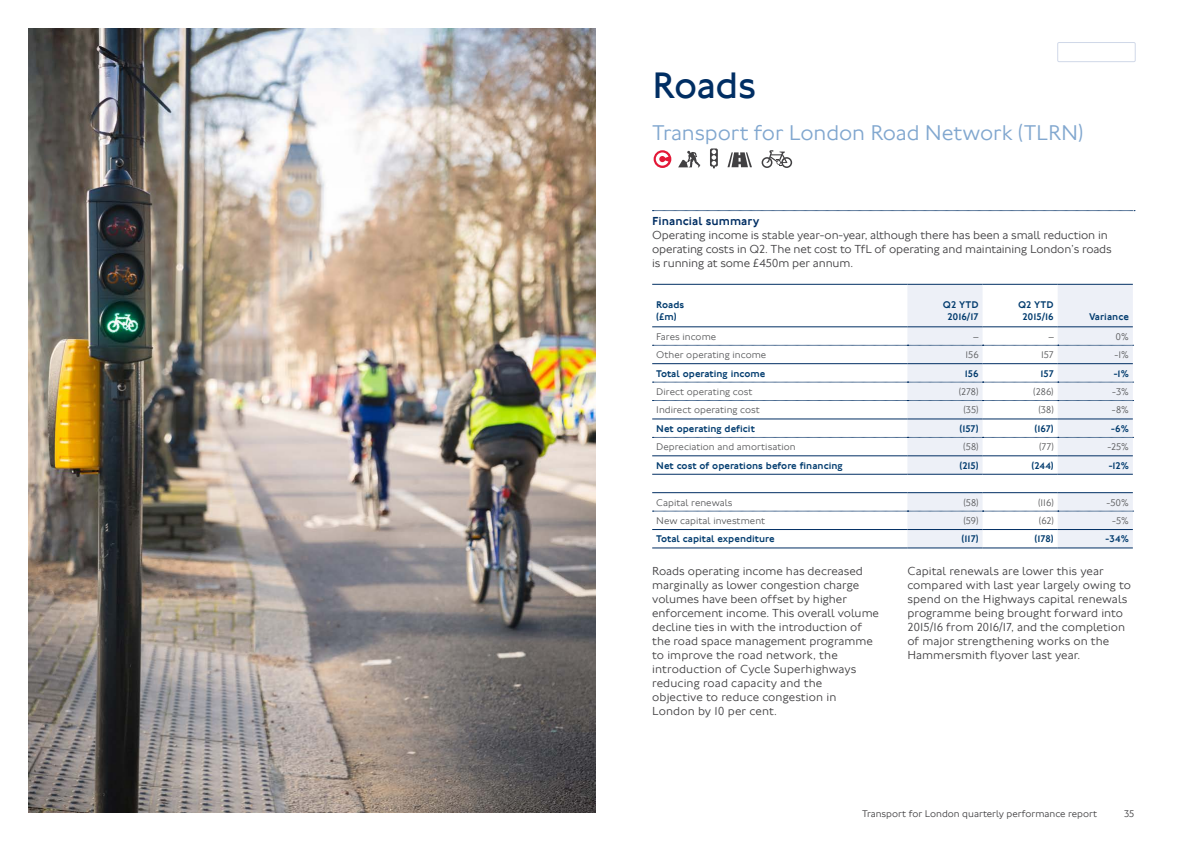
<style>
.page{position:relative;width:1191px;height:842px;background:#fff}
.page>*{position:absolute;margin:0;border:0;box-sizing:border-box;transform-origin:0 0}
.t1{font:38px "Johnston 100";letter-spacing:-.015em;color:#002e63}
.t2{font:300 22px "Johnston 100";letter-spacing:-.005em;color:#81a7cf}
.t3{font:300 12px/14px "Johnston 100";color:#414042}
.t4{font:500 12px "Johnston 100";letter-spacing:.005em;color:#002e63}
.t5{font:300 10px "Johnston 100";letter-spacing:.005em;color:#58595b}
.t6{font:500 10px/12px "Johnston 100";letter-spacing:.005em;color:#013b6e;text-align:center}
.t7{font:300 10px "Johnston 100";color:#414042}
</style>
<div class="page">
<img style="left:28px;top:29px;width:567px;height:784px">
<svg style="left:652px;top:210px;width:483px;height:1px"></svg>
<svg style="left:653px;top:150px;width:18px;height:18px"></svg>
<svg style="left:656px;top:152px;width:12px;height:14px"></svg>
<svg style="left:678px;top:151px;width:22px;height:16px"></svg>
<svg style="left:710px;top:148px;width:8px;height:20px"></svg>
<svg style="left:727px;top:152px;width:25px;height:15px"></svg>
<svg style="left:907px;top:285px;width:225px;height:263px;fill:#edf0f7"></svg>
<hr style="left:652px;top:284px;width:255px;height:1px;background:#002e63">
<hr style="left:907px;top:284px;width:75px;height:1px;background:#002e63">
<hr style="left:982px;top:284px;width:75px;height:1px;background:#002e63">
<hr style="left:1057px;top:284px;width:75px;height:1px;background:#002e63">
<hr style="left:652px;top:326px;width:255px;height:1px;background:#002e63">
<hr style="left:907px;top:326px;width:75px;height:1px;background:#002e63">
<hr style="left:982px;top:326px;width:75px;height:1px;background:#002e63">
<hr style="left:1057px;top:326px;width:75px;height:1px;background:#002e63">
<hr style="left:652px;top:492px;width:255px;height:1px;background:#002e63">
<hr style="left:907px;top:492px;width:75px;height:1px;background:#002e63">
<hr style="left:982px;top:492px;width:75px;height:1px;background:#002e63">
<hr style="left:1057px;top:492px;width:75px;height:1px;background:#002e63">
<svg style="left:652px;top:345px;width:481px;height:1px"></svg>
<svg style="left:652px;top:382px;width:481px;height:1px"></svg>
<svg style="left:652px;top:400px;width:481px;height:1px"></svg>
<svg style="left:652px;top:437px;width:481px;height:1px"></svg>
<svg style="left:652px;top:511px;width:481px;height:1px"></svg>
<hr style="left:652px;top:363px;width:255px;height:1px;background:#002e63">
<hr style="left:907px;top:363px;width:75px;height:1px;background:#002e63">
<hr style="left:982px;top:363px;width:75px;height:1px;background:#002e63">
<hr style="left:1057px;top:363px;width:75px;height:1px;background:#002e63">
<hr style="left:652px;top:418px;width:255px;height:1px;background:#002e63">
<hr style="left:907px;top:418px;width:75px;height:1px;background:#002e63">
<hr style="left:982px;top:418px;width:75px;height:1px;background:#002e63">
<hr style="left:1057px;top:418px;width:75px;height:1px;background:#002e63">
<hr style="left:652px;top:455px;width:255px;height:1px;background:#002e63">
<hr style="left:907px;top:455px;width:75px;height:1px;background:#002e63">
<hr style="left:982px;top:455px;width:75px;height:1px;background:#002e63">
<hr style="left:1057px;top:455px;width:75px;height:1px;background:#002e63">
<hr style="left:652px;top:474px;width:255px;height:1px;background:#002e63">
<hr style="left:907px;top:474px;width:75px;height:1px;background:#002e63">
<hr style="left:982px;top:474px;width:75px;height:1px;background:#002e63">
<hr style="left:1057px;top:474px;width:75px;height:1px;background:#002e63">
<hr style="left:652px;top:529px;width:255px;height:1px;background:#002e63">
<hr style="left:907px;top:529px;width:75px;height:1px;background:#002e63">
<hr style="left:982px;top:529px;width:75px;height:1px;background:#002e63">
<hr style="left:1057px;top:529px;width:75px;height:1px;background:#002e63">
<hr style="left:652px;top:548px;width:255px;height:1px;background:#002e63">
<hr style="left:907px;top:548px;width:75px;height:1px;background:#002e63">
<hr style="left:982px;top:548px;width:75px;height:1px;background:#002e63">
<hr style="left:1057px;top:548px;width:75px;height:1px;background:#002e63">
<svg style="left:781px;top:157px;width:11px;height:11px"></svg>
<div style="left:783px;top:159px;width:7px;height:7px;background:#fff;border-radius:50%"></div>
<svg style="left:761px;top:157px;width:11px;height:11px"></svg>
<div style="left:763px;top:159px;width:8px;height:7px;background:#fff;border-radius:50%"></div>
<svg style="left:766px;top:150px;width:21px;height:16px"></svg>
<div style="left:1057px;top:42px;width:78px;height:20px;border:1px solid #d0d8e8"></div>
<h1 class="t1" style="left:652px;top:65px;width:106px">Roads</h1>
<h2 class="t2" style="left:652px;top:120px;width:433px">Transport for London Road Network (TLRN)</h2>
<p class="t4" style="left:652px;top:214px;width:109px">Financial summary</p>
<p class="t3" style="left:652px;top:228px;width:461px">Operating income is stable year-on-year, although there has been a small reduction in operating costs in Q2. The net cost to TfL of operating and maintaining London’s roads is running at some £450m per annum.</p>
<p class="t6" style="left:656px;top:299px;width:30px;text-align:left">Roads (£m)</p>
<p class="t6" style="left:943px;top:299px;width:37px">Q2 YTD<br>2016/17</p>
<p class="t6" style="left:1018px;top:299px;width:37px">Q2 YTD<br>2015/16</p>
<p class="t6" style="left:1089px;top:311px;width:41px">Variance</p>
<p class="t5" style="left:656px;top:331px;width:61px">Fares income</p>
<p class="t5" style="left:973px;top:331px;width:6px">–</p>
<p class="t5" style="left:1048px;top:331px;width:6px">–</p>
<p class="t5" style="left:1115px;top:331px;width:15px">0%</p>
<p class="t5" style="left:656px;top:349px;width:112px">Other operating income</p>
<p class="t5" style="left:965px;top:349px;width:15px">156</p>
<p class="t5" style="left:1041px;top:349px;width:14px">157</p>
<p class="t5" style="left:1114px;top:349px;width:16px">-1%</p>
<p class="t6" style="left:656px;top:367px;width:111px">Total operating income</p>
<p class="t6" style="left:965px;top:367px;width:15px">156</p>
<p class="t6" style="left:1040px;top:367px;width:15px">157</p>
<p class="t6" style="left:1113px;top:367px;width:17px">-1%</p>
<p class="t5" style="left:656px;top:386px;width:98px">Direct operating cost</p>
<p class="t5" style="left:958px;top:386px;width:21px">(278)</p>
<p class="t5" style="left:1033px;top:386px;width:22px">(286)</p>
<p class="t5" style="left:1112px;top:386px;width:18px">-3%</p>
<p class="t5" style="left:656px;top:405px;width:105px">Indirect operating cost</p>
<p class="t5" style="left:963px;top:405px;width:17px">(35)</p>
<p class="t5" style="left:1038px;top:405px;width:17px">(38)</p>
<p class="t5" style="left:1111px;top:405px;width:19px">-8%</p>
<p class="t6" style="left:656px;top:423px;width:100px">Net operating deficit</p>
<p class="t6" style="left:959px;top:423px;width:21px">(157)</p>
<p class="t6" style="left:1034px;top:423px;width:21px">(167)</p>
<p class="t6" style="left:1111px;top:423px;width:19px">-6%</p>
<p class="t5" style="left:656px;top:441px;width:141px">Depreciation and amortisation</p>
<p class="t5" style="left:963px;top:441px;width:17px">(58)</p>
<p class="t5" style="left:1039px;top:441px;width:16px">(77)</p>
<p class="t5" style="left:1107px;top:441px;width:23px">-25%</p>
<p class="t6" style="left:656px;top:460px;width:188px">Net cost of operations before financing</p>
<p class="t6" style="left:959px;top:460px;width:21px">(215)</p>
<p class="t6" style="left:1031px;top:460px;width:24px">(244)</p>
<p class="t6" style="left:1108px;top:460px;width:22px">-12%</p>
<p class="t5" style="left:656px;top:497px;width:78px">Capital renewals</p>
<p class="t5" style="left:963px;top:497px;width:17px">(58)</p>
<p class="t5" style="left:1038px;top:497px;width:17px">(116)</p>
<p class="t5" style="left:1106px;top:497px;width:24px">-50%</p>
<p class="t5" style="left:656px;top:515px;width:110px">New capital investment</p>
<p class="t5" style="left:963px;top:515px;width:17px">(59)</p>
<p class="t5" style="left:1038px;top:515px;width:16px">(62)</p>
<p class="t5" style="left:1112px;top:515px;width:18px">-5%</p>
<p class="t6" style="left:656px;top:533px;width:120px">Total capital expenditure</p>
<p class="t6" style="left:961px;top:533px;width:19px">(117)</p>
<p class="t6" style="left:1034px;top:533px;width:21px">(178)</p>
<p class="t6" style="left:1105px;top:533px;width:25px">-34%</p>
<p class="t3" style="left:652px;top:564px;width:228px">Roads operating income has decreased marginally as lower congestion charge volumes have been offset by higher enforcement income. This overall volume decline ties in with the introduction of the road space management programme to improve the road network, the introduction of Cycle Superhighways reducing road capacity and the<br>objective to reduce congestion in London by 10 per cent.</p>
<p class="t3" style="left:907px;top:564px;width:225px">Capital renewals are lower this year compared with last year largely owing to spend on the Highways capital renewals programme being brought forward into 2015/16 from 2016/17, and the completion of major strengthening works on the Hammersmith flyover last year.</p>
<p class="t7" style="left:862px;top:808px;width:237px">Transport for London quarterly performance report</p>
<p class="t7" style="left:1124px;top:808px;width:12px">35</p>
</div>
